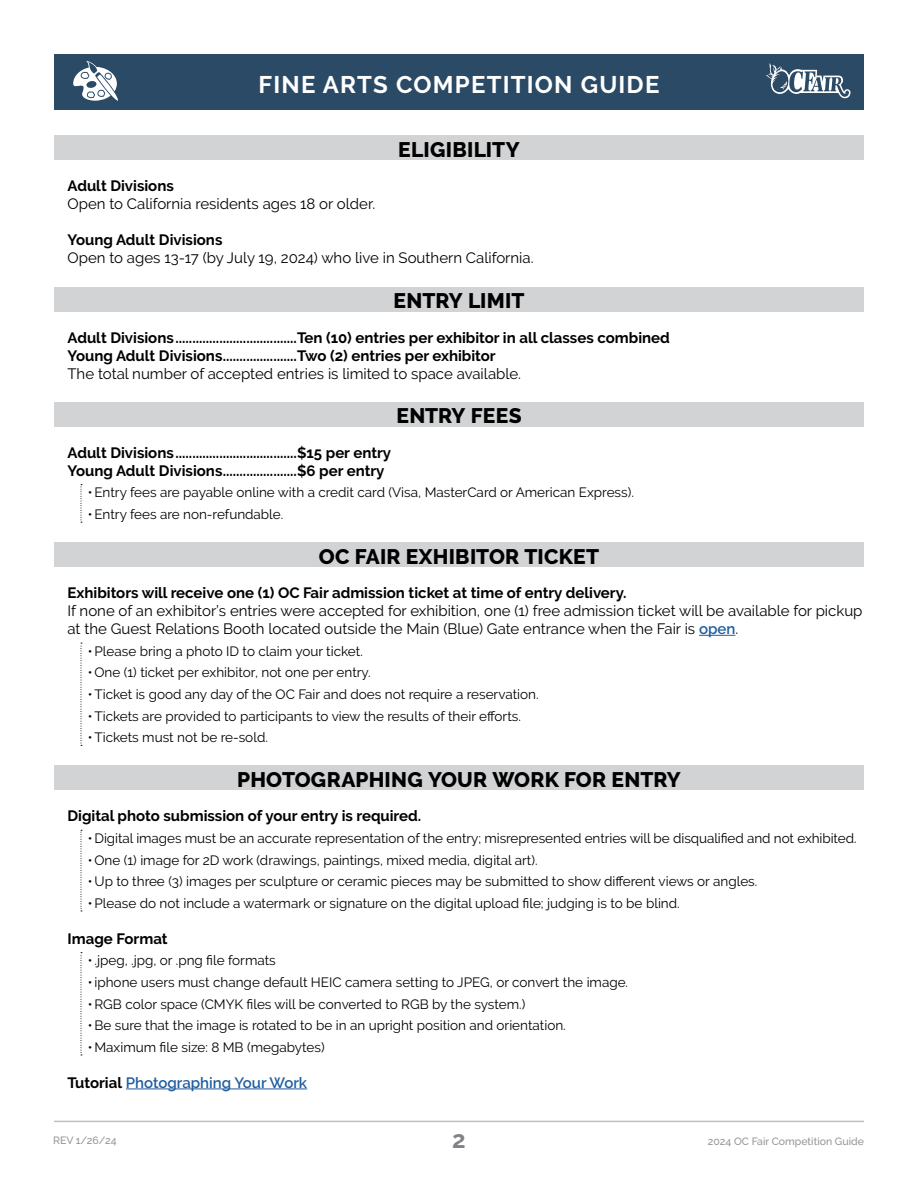
<style>
.page{position:relative;width:918px;height:1188px;background:#fff}
.page>*{position:absolute;margin:0;border:0;box-sizing:border-box;transform-origin:0 0}
.t1{font:700 24px "Raleway";letter-spacing:.05em;color:#fff}
.t2{font:700 24px "Raleway";color:#808285}
.H2_Shaded_HEADER_Bar{font:800 21px "Raleway";letter-spacing:.01em;color:#000}
.P1_Paragraph_Style_1{font:700 15px "Raleway";color:#000}
.P1_Paragraph_Style_1-2{font:15px/18px "Raleway";color:#000}
.P1_Paragraph_Style_1-3{font:600 15px "Raleway";color:#215e9e}
.t3{font:13.5px "Raleway";color:#000}
.t4{font:500 10.5px "Raleway";color:#939598}
.s1{font-weight:600;color:#215e9e}
.s2{font-weight:700;color:#000}
</style>
<div class="page">
<div style="left:54px;top:54px;width:810px;height:55px;background:#2b4a66"></div>
<svg style="left:73px;top:61px;width:45px;height:40px"></svg>
<hr style="left:54px;top:1121px;width:810px;height:1px;background:#939598">
<svg style="left:766px;top:63px;width:84px;height:35px"></svg>
<div style="left:54px;top:136px;width:810px;height:24px;background:#d1d3d4"></div>
<div style="left:54px;top:287px;width:810px;height:25px;background:#d1d3d4"></div>
<div style="left:54px;top:402px;width:810px;height:25px;background:#d1d3d4"></div>
<svg style="left:81px;top:484px;width:1px;height:39px"></svg>
<div style="left:54px;top:542px;width:810px;height:25px;background:#d1d3d4"></div>
<hr style="left:699px;top:635px;width:36px;height:1px;background:#215e9e">
<svg style="left:81px;top:643px;width:1px;height:103px"></svg>
<div style="left:54px;top:766px;width:810px;height:24px;background:#d1d3d4"></div>
<svg style="left:81px;top:830px;width:1px;height:82px"></svg>
<svg style="left:81px;top:952px;width:1px;height:104px"></svg>
<hr style="left:126px;top:1089px;width:181px;height:1px;background:#215e9e">
<h1 class="t1" style="left:259px;top:71px;width:402px">FINE ARTS COMPETITION GUIDE</h1>
<p class="H2_Shaded_HEADER_Bar" style="left:398px;top:138px;width:123px">ELIGIBILITY</p>
<p class="P1_Paragraph_Style_1" style="left:68px;top:178px;width:108px">Adult Divisions</p>
<p class="P1_Paragraph_Style_1-2" style="left:68px;top:195px;width:309px">Open to California residents ages 18 or older.</p>
<p class="P1_Paragraph_Style_1" style="left:68px;top:232px;width:156px">Young Adult Divisions</p>
<p class="P1_Paragraph_Style_1-2" style="left:68px;top:249px;width:468px">Open to ages 13-17 (by July 19, 2024) who live in Southern California.</p>
<p class="H2_Shaded_HEADER_Bar" style="left:394px;top:289px;width:132px">ENTRY LIMIT</p>
<p class="P1_Paragraph_Style_1" style="left:68px;top:329px;width:604px">Adult Divisions....................................Ten (10) entries per exhibitor in all classes combined</p>
<p class="P1_Paragraph_Style_1" style="left:68px;top:347px;width:430px">Young Adult Divisions......................Two (2) entries per exhibitor</p>
<p class="P1_Paragraph_Style_1-2" style="left:68px;top:364px;width:455px">The total number of accepted entries is limited to space available.</p>
<p class="H2_Shaded_HEADER_Bar" style="left:396px;top:404px;width:127px">ENTRY FEES</p>
<p class="P1_Paragraph_Style_1" style="left:68px;top:444px;width:325px">Adult Divisions....................................$15 per entry</p>
<p class="P1_Paragraph_Style_1" style="left:68px;top:462px;width:319px">Young Adult Divisions......................$6 per entry</p>
<p class="t3" style="left:88px;top:485px;width:548px">•Entry fees are payable online with a credit card (Visa, MasterCard or American Express).</p>
<p class="t3" style="left:88px;top:506px;width:197px">•Entry fees are non-refundable.</p>
<p class="H2_Shaded_HEADER_Bar" style="left:319px;top:544px;width:282px">OC FAIR EXHIBITOR TICKET</p>
<p class="P1_Paragraph_Style_1" style="left:68px;top:584px;width:561px">Exhibitors will receive one (1) OC Fair admission ticket at time of entry delivery.</p>
<p class="P1_Paragraph_Style_1-2" style="left:68px;top:602px;width:797px">If none of an exhibitor’s entries were accepted for exhibition, one (1) free admission ticket will be available for pickup at the Guest Relations Booth located outside the Main (Blue) Gate entrance when the Fair is <span class="s1">open</span>.</p>
<p class="t3" style="left:88px;top:643px;width:277px">•Please bring a photo ID to claim your ticket.</p>
<p class="t3" style="left:88px;top:665px;width:285px">•One (1) ticket per exhibitor, not one per entry.</p>
<p class="t3" style="left:88px;top:686px;width:452px">•Ticket is good any day of the OC Fair and does not require a reservation.</p>
<p class="t3" style="left:88px;top:708px;width:435px">•Tickets are provided to participants to view the results of their efforts.</p>
<p class="t3" style="left:88px;top:730px;width:182px">•Tickets must not be re-sold.</p>
<p class="H2_Shaded_HEADER_Bar" style="left:237px;top:768px;width:445px">PHOTOGRAPHING YOUR WORK FOR ENTRY</p>
<p class="P1_Paragraph_Style_1" style="left:68px;top:808px;width:355px">Digital photo submission of your entry is required.</p>
<p class="t3" style="left:88px;top:830px;width:770px">• Digital images must be an accurate representation of the entry; misrepresented entries will be disqualified and not exhibited.</p>
<p class="t3" style="left:88px;top:852px;width:451px">•One (1) image for 2D work (drawings, paintings, mixed media, digital art).</p>
<p class="t3" style="left:88px;top:874px;width:671px">•Up to three (3) images per sculpture or ceramic pieces may be submitted to show different views or angles.</p>
<p class="t3" style="left:88px;top:895px;width:594px">•Please do not include a watermark or signature on the digital upload file; judging is to be blind.</p>
<p class="P1_Paragraph_Style_1" style="left:68px;top:930px;width:102px">Image Format</p>
<p class="t3" style="left:88px;top:953px;width:190px">•.jpeg, .jpg, or .png file formats</p>
<p class="t3" style="left:88px;top:974px;width:542px">•iphone users must change default HEIC camera setting to JPEG, or convert the image.</p>
<p class="t3" style="left:88px;top:996px;width:439px">•RGB color space (CMYK files will be converted to RGB by the system.)</p>
<p class="t3" style="left:88px;top:1018px;width:480px">•Be sure that the image is rotated to be in an upright position and orientation.</p>
<p class="t3" style="left:88px;top:1039px;width:238px">• Maximum file size: 8 MB (megabytes)</p>
<p class="P1_Paragraph_Style_1-3" style="left:68px;top:1074px;width:241px"><span class="s2">Tutorial</span> Photographing Your Work</p>
<p class="t4" style="left:53px;top:1134px;width:65px">REV 1/26/24</p>
<h1 class="t2" style="left:452px;top:1126px;width:15px">2</h1>
<p class="t4" style="left:708px;top:1135px;width:158px">2024 OC Fair Competition Guide</p>
</div>
